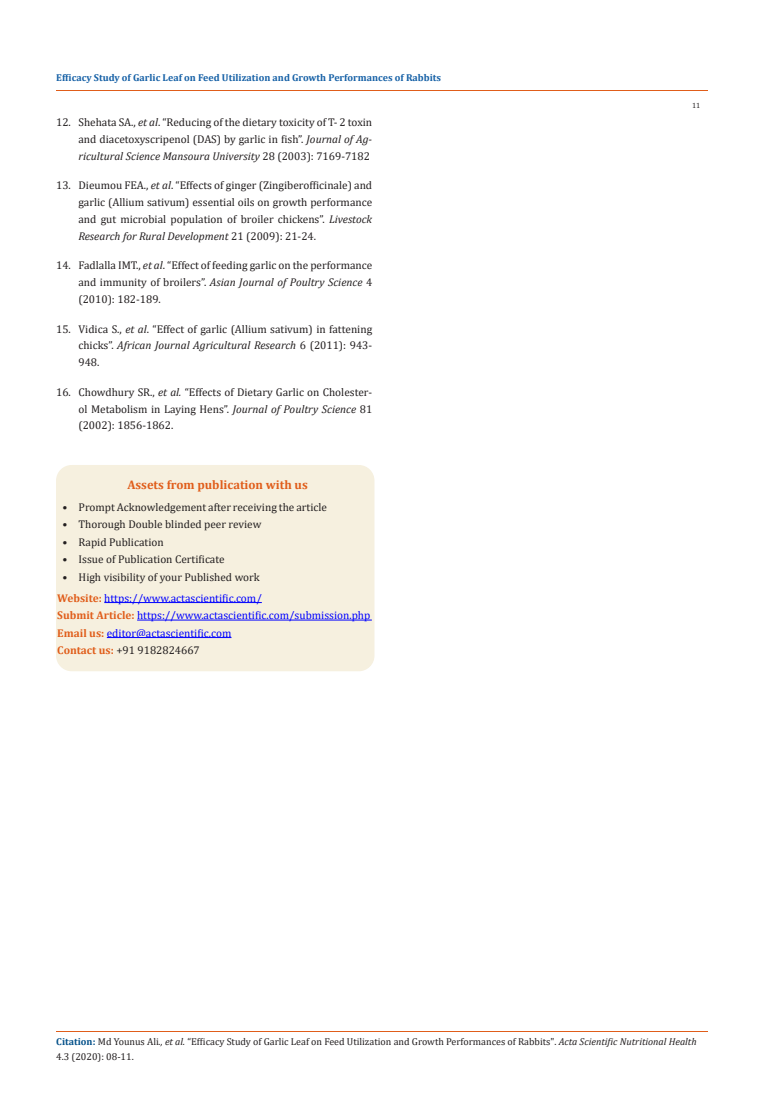
<style>
.page{position:relative;width:764px;height:1110px;background:#fff}
.page>*{position:absolute;margin:0;border:0;box-sizing:border-box;transform-origin:0 0}
.t1{font:700 12.5px "Cambria";color:#e05d1a}
.t2{font:11.25px/16.9px "Cambria";color:#231f20;text-align:justify}
.t3{font:11.25px "Cambria";color:#00f}
.t4{font:10px/15px "Cambria";color:#231f20}
.t5{font:700 10px "Cambria";color:#1560a6}
.t6{font:7.5px "Cambria";color:#231f20}
.s1{font-style:italic}
.s2{font-weight:700;color:#e05d1a}
.s3{font-weight:700;color:#035089}
</style>
<div class="page">
<hr style="left:56px;top:91px;width:651px;height:1px;background:#e05d1a">
<div style="left:57px;top:466px;width:317px;height:205px;background:#f6f0df;border-radius:15px"></div>
<div style="left:56px;top:465px;width:318px;height:206px;border:1px solid #f6f0df;border-radius:15px"></div>
<hr style="left:104px;top:602px;width:158px;height:1px;background:#00f">
<hr style="left:137px;top:620px;width:235px;height:1px;background:#00f">
<hr style="left:107px;top:637px;width:124px;height:1px;background:#00f">
<hr style="left:56px;top:1032px;width:651px;height:1px;background:#e05d1a">
<p class="t5" style="left:56px;top:71px;width:386px">Efficacy Study of Garlic Leaf on Feed Utilization and Growth Performances of Rabbits</p>
<p class="t2" style="left:78px;top:114px;width:295px;text-indent:-22px">12. Shehata SA., <span class="s1">et al</span>. “Reducing of the dietary toxicity of T- 2 toxin and diacetoxyscripenol (DAS) by garlic in fish”. <span class="s1">Journal of Ag&shy;ricultural Science Mansoura University</span> 28 (2003): 7169-7182</p>
<p class="t2" style="left:78px;top:177px;width:295px;text-indent:-22px">13. Dieumou FEA., <span class="s1">et al</span>. “Effects of ginger (Zingiberofficinale) and garlic (Allium sativum) essential oils on growth performance and gut microbial population of broiler chickens”. <span class="s1">Livestock Research for Rural Development</span> 21 (2009): 21-24.</p>
<p class="t2" style="left:78px;top:257px;width:295px;text-indent:-22px">14. Fadlalla IMT., <span class="s1">et al</span>. “Effect of feeding garlic on the performance and immunity of broilers”. <span class="s1">Asian Journal of Poultry Science</span> 4 (2010): 182-189.</p>
<p class="t2" style="left:78px;top:320px;width:295px;text-indent:-22px">15. Vidica S., <span class="s1">et al</span>. “Effect of garlic (Allium sativum) in fattening chicks”. <span class="s1">African Journal Agricultural Research</span> 6 (2011): 943- 948.</p>
<p class="t2" style="left:78px;top:383px;width:295px;text-indent:-22px">16. Chowdhury SR.‚ <span class="s1">et al.</span> “Effects of Dietary Garlic on Cholester&shy;ol Metabolism in Laying Hens”. <span class="s1">Journal of Poultry Science</span> 81 (2002): 1856-1862.</p>
<p class="t1" style="left:127px;top:476px;width:182px">Assets from publication with us</p>
<p class="t2" style="left:62px;top:498px;width:266px">• Prompt Acknowledgement after receiving the article</p>
<p class="t2" style="left:62px;top:516px;width:201px">• Thorough Double blinded peer review</p>
<p class="t2" style="left:62px;top:533px;width:103px">• Rapid Publication</p>
<p class="t2" style="left:62px;top:551px;width:164px">• Issue of Publication Certificate</p>
<p class="t2" style="left:62px;top:568px;width:199px">• High visibility of your Published work</p>
<p class="t3" style="left:57px;top:591px;width:206px"><span class="s2">Website:</span> https://www.actascientific.com/</p>
<p class="t3" style="left:57px;top:609px;width:315px"><span class="s2">Submit Article:</span> https://www.actascientific.com/submission.php</p>
<p class="t3" style="left:57px;top:626px;width:176px"><span class="s2">Email us:</span> editor@actascientific.com</p>
<p class="t2" style="left:57px;top:642px;width:144px"><span class="s2">Contact us:</span> +91 9182824667</p>
<p class="t6" style="left:692px;top:101px;width:10px">11</p>
<p class="t4" style="left:56px;top:1034px;width:642px"><span class="s3">Citation:</span> Md Younus Ali<span class="s1">., et al.</span> “Efficacy Study of Garlic Leaf on Feed Utilization and Growth Performances of Rabbits". <span class="s1">Acta Scientific Nutritional Health<br></span>4.3 (2020): 08-11.</p>
</div>
